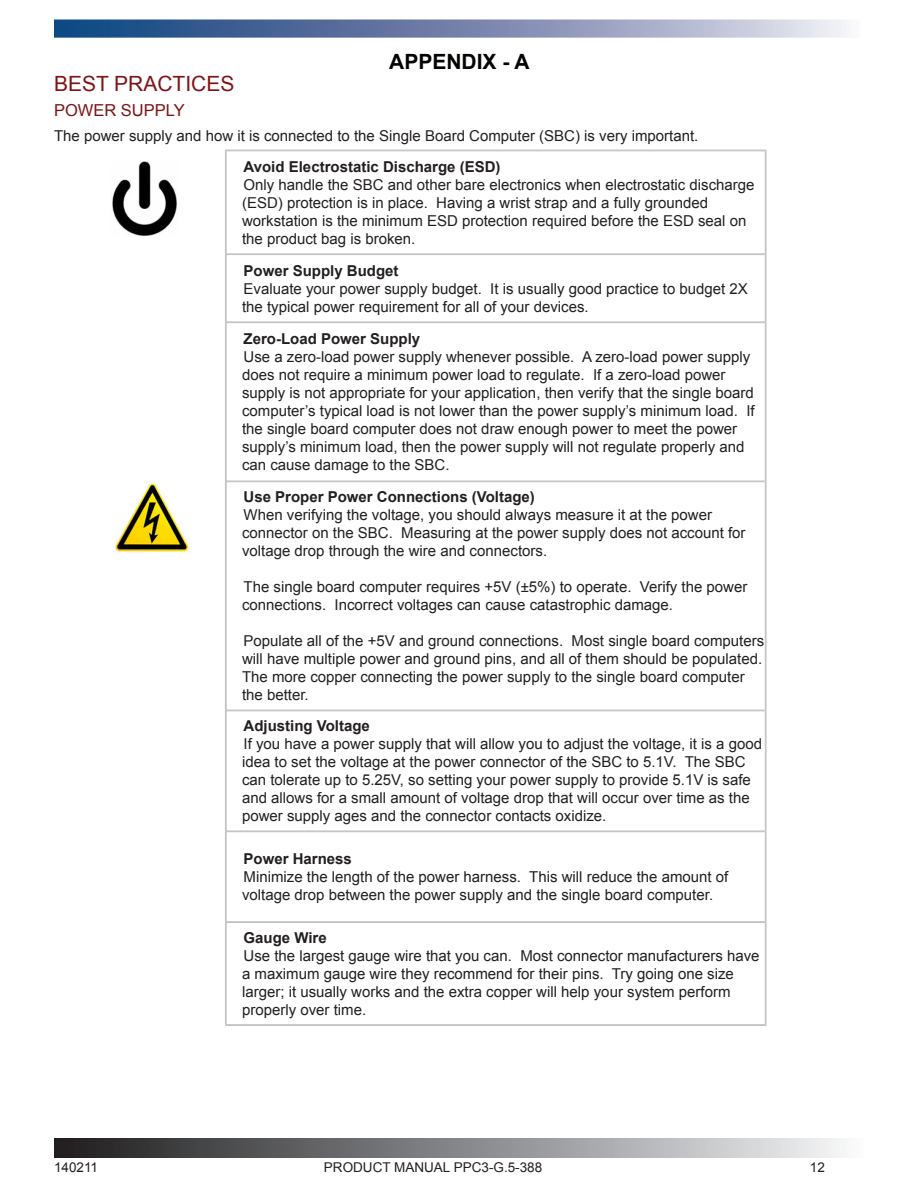
<style>
.page{position:relative;width:918px;height:1188px;background:#fff}
.page>*{position:absolute;margin:0;border:0;box-sizing:border-box;transform-origin:0 0}
.SectionSubHeader{font:21px "Arial";color:#7e1315}
.Page_Heading{font:700 21px "Arial";color:#040503}
.Z5_TOCs{font:16.5px "Arial";color:#7e1315}
.Manual_Text{font:15px/18px "Arial";color:#231f20}
.t1{font:700 15px "Arial";color:#231f20}
.t2{font:13.5px "Arial";color:#231f20}
</style>
<div class="page">
<div style="left:54px;top:1138px;width:810px;height:20px;background:linear-gradient(to right,#1c1c1e,#f3f5f8)"></div>
<svg style="left:55px;top:21px;width:792px;height:15px;background:#7689af"></svg>
<div style="left:52px;top:18px;width:810px;height:21px;border:2px solid #fff"></div>
<hr style="left:225px;top:150px;width:541px;height:1px;background:#c0c0c0">
<hr style="left:226px;top:151px;width:539px;height:1px;background:#c0c0c0">
<hr style="left:226px;top:254px;width:539px;height:1px;background:#c0c0c0">
<hr style="left:226px;top:322px;width:539px;height:1px;background:#c0c0c0">
<hr style="left:226px;top:481px;width:539px;height:1px;background:#c0c0c0">
<hr style="left:226px;top:710px;width:539px;height:1px;background:#c0c0c0">
<hr style="left:226px;top:711px;width:539px;height:1px;background:#c0c0c0">
<hr style="left:226px;top:831px;width:539px;height:1px;background:#c0c0c0">
<hr style="left:226px;top:921px;width:539px;height:1px;background:#c0c0c0">
<hr style="left:226px;top:922px;width:539px;height:1px;background:#c0c0c0">
<hr style="left:226px;top:1024px;width:539px;height:1px;background:#c0c0c0">
<hr style="left:225px;top:1025px;width:541px;height:1px;background:#c0c0c0">
<hr style="left:225px;top:150px;width:1px;height:104px;background:#c0c0c0">
<hr style="left:226px;top:151px;width:1px;height:103px;background:#c0c0c0">
<hr style="left:765px;top:151px;width:1px;height:103px;background:#c0c0c0">
<hr style="left:766px;top:150px;width:1px;height:104px;background:#c0c0c0">
<hr style="left:225px;top:254px;width:1px;height:68px;background:#c0c0c0">
<hr style="left:226px;top:255px;width:1px;height:67px;background:#c0c0c0">
<hr style="left:765px;top:255px;width:1px;height:67px;background:#c0c0c0">
<hr style="left:766px;top:254px;width:1px;height:68px;background:#c0c0c0">
<hr style="left:225px;top:322px;width:1px;height:159px;background:#c0c0c0">
<hr style="left:226px;top:323px;width:1px;height:158px;background:#c0c0c0">
<hr style="left:765px;top:323px;width:1px;height:158px;background:#c0c0c0">
<hr style="left:766px;top:322px;width:1px;height:159px;background:#c0c0c0">
<hr style="left:225px;top:481px;width:1px;height:230px;background:#c0c0c0">
<hr style="left:226px;top:482px;width:1px;height:228px;background:#c0c0c0">
<hr style="left:765px;top:482px;width:1px;height:228px;background:#c0c0c0">
<hr style="left:766px;top:481px;width:1px;height:230px;background:#c0c0c0">
<hr style="left:225px;top:711px;width:1px;height:120px;background:#c0c0c0">
<hr style="left:226px;top:711px;width:1px;height:120px;background:#c0c0c0">
<hr style="left:765px;top:711px;width:1px;height:120px;background:#c0c0c0">
<hr style="left:766px;top:711px;width:1px;height:120px;background:#c0c0c0">
<hr style="left:225px;top:831px;width:1px;height:91px;background:#c0c0c0">
<hr style="left:226px;top:832px;width:1px;height:90px;background:#c0c0c0">
<hr style="left:765px;top:832px;width:1px;height:90px;background:#c0c0c0">
<hr style="left:766px;top:831px;width:1px;height:91px;background:#c0c0c0">
<hr style="left:225px;top:922px;width:1px;height:103px;background:#c0c0c0">
<hr style="left:226px;top:923px;width:1px;height:102px;background:#c0c0c0">
<hr style="left:765px;top:923px;width:1px;height:102px;background:#c0c0c0">
<hr style="left:766px;top:922px;width:1px;height:103px;background:#c0c0c0">
<img style="left:112px;top:162px;width:65px;height:74px">
<img style="left:115px;top:482px;width:74px;height:72px">
<p class="SectionSubHeader" style="left:54px;top:70px;width:182px">BEST PRACTICES</p>
<p class="Page_Heading" style="left:389px;top:48px;width:142px">APPENDIX - A</p>
<p class="Z5_TOCs" style="left:54px;top:99px;width:132px">POWER SUPPLY</p>
<p class="Manual_Text" style="left:54px;top:127px;width:646px">The power supply and how it is connected to the Single Board Computer (SBC) is very important.</p>
<p class="t1" style="left:244px;top:157px;width:259px">Avoid Electrostatic Discharge (ESD)</p>
<p class="Manual_Text" style="left:242px;top:176px;width:514px">Only handle the SBC and other bare electronics when electrostatic discharge (ESD) protection is in place. Having a wrist strap and a fully grounded workstation is the minimum ESD protection required before the ESD seal on the product bag is broken.</p>
<p class="t1" style="left:244px;top:261px;width:157px">Power Supply Budget</p>
<p class="Manual_Text" style="left:242px;top:280px;width:507px">Evaluate your power supply budget. It is usually good practice to budget 2X the typical power requirement for all of your devices.</p>
<p class="t1" style="left:244px;top:329px;width:178px">Zero-Load Power Supply</p>
<p class="Manual_Text" style="left:242px;top:348px;width:514px">Use a zero-load power supply whenever possible. A zero-load power supply does not require a minimum power load to regulate. If a zero-load power supply is not appropriate for your application, then verify that the single board computer’s typical load is not lower than the power supply’s minimum load. If the single board computer does not draw enough power to meet the power supply’s minimum load, then the power supply will not regulate properly and can cause damage to the SBC.</p>
<p class="t1" style="left:244px;top:487px;width:293px">Use Proper Power Connections (Voltage)</p>
<p class="Manual_Text" style="left:242px;top:506px;width:505px">When verifying the voltage, you should always measure it at the power connector on the SBC. Measuring at the power supply does not account for voltage drop through the wire and connectors.</p>
<p class="Manual_Text" style="left:242px;top:578px;width:507px">The single board computer requires +5V (±5%) to operate. Verify the power connections. Incorrect voltages can cause catastrophic damage.</p>
<p class="Manual_Text" style="left:242px;top:632px;width:524px">Populate all of the +5V and ground connections. Most single board computers will have multiple power and ground pins, and all of them should be populated.<br>The more copper connecting the power supply to the single board computer the better.</p>
<p class="t1" style="left:244px;top:716px;width:128px">Adjusting Voltage</p>
<p class="Manual_Text" style="left:242px;top:735px;width:522px">If you have a power supply that will allow you to adjust the voltage, it is a good idea to set the voltage at the power connector of the SBC to 5.1V. The SBC can tolerate up to 5.25V, so setting your power supply to provide 5.1V is safe and allows for a small amount of voltage drop that will occur over time as the power supply ages and the connector contacts oxidize.</p>
<p class="t1" style="left:244px;top:849px;width:110px">Power Harness</p>
<p class="Manual_Text" style="left:242px;top:868px;width:488px">Minimize the length of the power harness. This will reduce the amount of voltage drop between the power supply and the single board computer.</p>
<p class="t1" style="left:244px;top:928px;width:85px">Gauge Wire</p>
<p class="Manual_Text" style="left:242px;top:947px;width:519px">Use the largest gauge wire that you can. Most connector manufacturers have a maximum gauge wire they recommend for their pins. Try going one size larger; it usually works and the extra copper will help your system perform properly over time.</p>
<p class="t2" style="left:54px;top:1158px;width:46px">140211</p>
<p class="t2" style="left:324px;top:1158px;width:220px">PRODUCT MANUAL PPC3-G.5-388</p>
<p class="t2" style="left:810px;top:1158px;width:17px">12</p>
</div>
